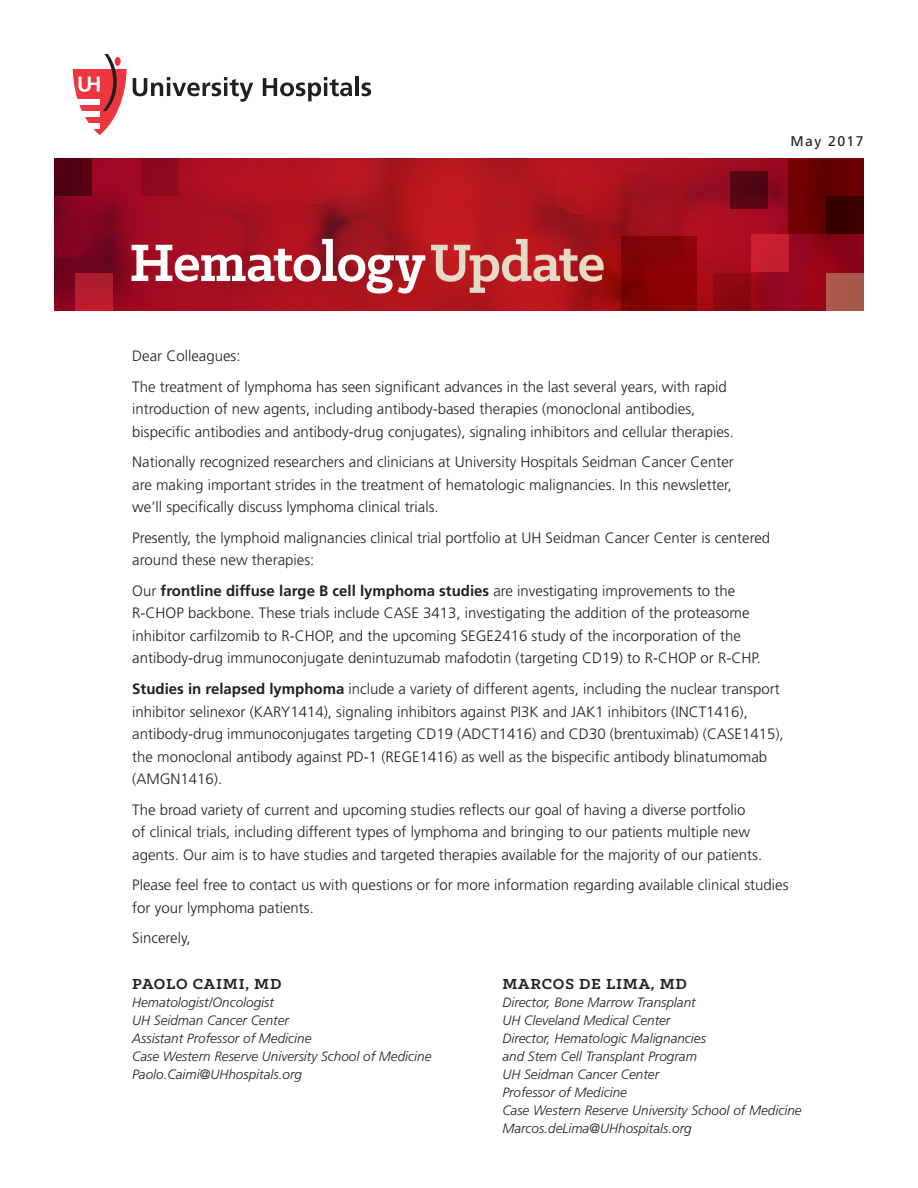
<style>
.page{position:relative;width:918px;height:1188px;background:#fff}
.page>*{position:absolute;margin:0;border:0;box-sizing:border-box;transform-origin:0 0}
.t1{font:700 59.55px "Klinic Slab";letter-spacing:-.025em;color:#fff}
.t2{font:700 16.5px "Klinic Slab";letter-spacing:.05em;color:#231f20}
.t3{font:300 15px/22.5px "Frutiger LT Std";color:#231f20}
.t4{font:14.1px "Frutiger LT Std";letter-spacing:.1em;color:#231f20}
.t5{font:italic 300 13.5px/18px "Frutiger LT Std";color:#231f20}
.s1{color:#e5dac5}
.s2{font-weight:700}
</style>
<div class="page">
<svg style="left:54px;top:159px;width:810px;height:152px;background:#a5101e"></svg>
<div style="left:789px;top:159px;width:75px;height:74px;background:#680003"></div>
<div style="left:622px;top:236px;width:75px;height:75px;background:#850203"></div>
<div style="left:826px;top:273px;width:38px;height:38px;background:#a8584c"></div>
<div style="left:714px;top:273px;width:37px;height:38px;background:#8a0811"></div>
<div style="left:142px;top:158px;width:37px;height:38px;background:#90091d"></div>
<div style="left:730px;top:171px;width:38px;height:38px;background:#530613"></div>
<div style="left:54px;top:158px;width:38px;height:38px;background:#510213"></div>
<div style="left:826px;top:196px;width:38px;height:38px;background:#380001"></div>
<div style="left:751px;top:234px;width:38px;height:38px;background:#c61f30"></div>
<div style="left:75px;top:274px;width:38px;height:37px;background:#b51c2e"></div>
<svg style="left:133px;top:77px;width:120px;height:25px"></svg>
<svg style="left:263px;top:77px;width:89px;height:24px"></svg>
<hr style="left:355px;top:77px;width:4px;height:19px;background:#231f20">
<svg style="left:362px;top:82px;width:9px;height:14px"></svg>
<svg style="left:73px;top:54px;width:54px;height:81px"></svg>
<h1 class="t1" style="left:129px;top:224px;width:477px">Hematology<span class="s1">Update</span></h1>
<p class="t4" style="left:791px;top:132px;width:75px">May 2017</p>
<p class="t3" style="left:132px;top:341px;width:596px;line-height:30.6px">Dear Colleagues:<br>The treatment of lymphoma has seen significant advances in the last several years, with rapid</p>
<p class="t3" style="left:132px;top:398px;width:603px">introduction of new agents, including antibody-based therapies (monoclonal antibodies, bispecific antibodies and antibody-drug conjugates), signaling inhibitors and cellular therapies.</p>
<p class="t3" style="left:132px;top:451px;width:603px">Nationally recognized researchers and clinicians at University Hospitals Seidman Cancer Center are making important strides in the treatment of hematologic malignancies. In this newsletter, we’ll specifically discuss lymphoma clinical trials.</p>
<p class="t3" style="left:132px;top:527px;width:640px">Presently, the lymphoid malignancies clinical trial portfolio at UH Seidman Cancer Center is centered around these new therapies:</p>
<p class="t3" style="left:132px;top:580px;width:630px">Our <span class="s2">frontline diffuse large B cell lymphoma studies</span> are investigating improvements to the R-CHOP backbone. These trials include CASE 3413, investigating the addition of the proteasome inhibitor carfilzomib to R-CHOP, and the upcoming SEGE2416 study of the incorporation of the antibody-drug immunoconjugate denintuzumab mafodotin (targeting CD19) to R-CHOP or R-CHP.</p>
<p class="t3" style="left:132px;top:678px;width:653px"><span class="s2">Studies in relapsed lymphoma</span> include a variety of different agents, including the nuclear transport inhibitor selinexor (KARY1414), signaling inhibitors against PI3K and JAK1 inhibitors (INCT1416), antibody-drug immunoconjugates targeting CD19 (ADCT1416) and CD30 (brentuximab) (CASE1415), the monoclonal antibody against PD-1 (REGE1416) as well as the bispecific antibody blinatumomab (AMGN1416).</p>
<p class="t3" style="left:132px;top:798px;width:632px">The broad variety of current and upcoming studies reflects our goal of having a diverse portfolio of clinical trials, including different types of lymphoma and bringing to our patients multiple new agents. Our aim is to have studies and targeted therapies available for the majority of our patients.</p>
<p class="t3" style="left:132px;top:874px;width:658px">Please feel free to contact us with questions or for more information regarding available clinical studies for your lymphoma patients.</p>
<p class="t3" style="left:132px;top:927px;width:60px">Sincerely,</p>
<p class="t2" style="left:132px;top:973px;width:151px">PAOLO CAIMI, MD</p>
<p class="t5" style="left:132px;top:994px;width:301px">Hematologist/Oncologist<br>UH Seidman Cancer Center<br>Assistant Professor of Medicine<br>Case Western Reserve University School of Medicine Paolo.Caimi@UHhospitals.org</p>
<p class="t2" style="left:502px;top:973px;width:186px">MARCOS DE LIMA, MD</p>
<p class="t5" style="left:502px;top:994px;width:301px">Director, Bone Marrow Transplant<br>UH Cleveland Medical Center<br>Director, Hematologic Malignancies<br>and Stem Cell Transplant Program<br>UH Seidman Cancer Center<br>Professor of Medicine<br>Case Western Reserve University School of Medicine Marcos.deLima@UHhospitals.org</p>
</div>
